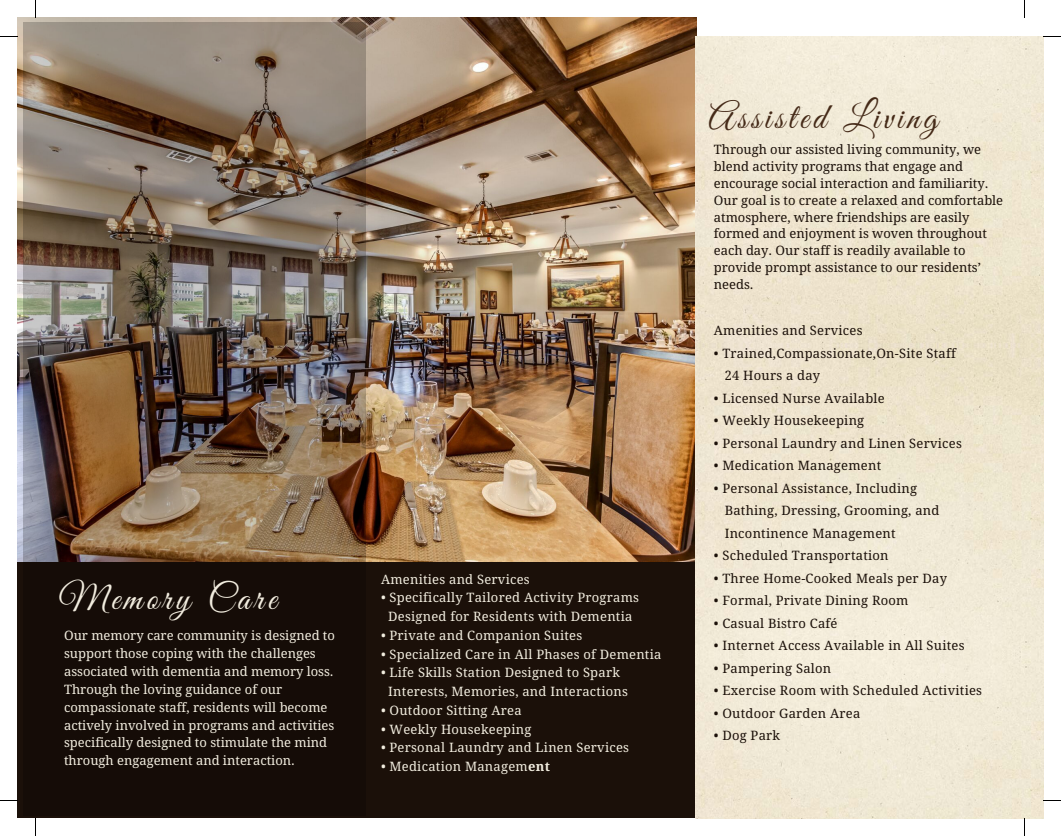
<style>
.page{position:relative;width:1061px;height:836px;background:#fff}
.page>*{position:absolute;margin:0;border:0;box-sizing:border-box;transform-origin:0 0}
.t1{font:36.38px "Great Vibes";letter-spacing:.11em;color:#452a18}
.t2{font:36.38px "Great Vibes";letter-spacing:.11em;color:#f2eddf}
.t3{font:13px/22.5px "Droid Serif";letter-spacing:.02em;color:#1b1009}
.t4{font:13px/18.8px "Droid Serif";letter-spacing:.02em;color:#f2eddf;text-align:center}
.t5{font:13px/16.9px "Droid Serif";color:#1b1009}
.t6{font:13px/17.8px "Droid Serif";color:#f2eddf}
.s1{font-weight:700}
</style>
<div class="page">
<img style="left:17px;top:18px;width:679px;height:544px">
<img style="left:695px;top:37px;width:348px;height:781px">
<div style="left:17px;top:562px;width:678px;height:256px;background:#1b1009"></div>
<img style="left:23px;top:22px;width:342px;height:540px">
<svg style="left:35px;top:0;width:1px;height:18px"></svg>
<svg style="left:0;top:36px;width:17px;height:1px"></svg>
<svg style="left:1024px;top:0;width:1px;height:18px"></svg>
<svg style="left:1043px;top:36px;width:18px;height:1px"></svg>
<svg style="left:1024px;top:818px;width:1px;height:18px"></svg>
<svg style="left:1043px;top:800px;width:18px;height:1px"></svg>
<svg style="left:35px;top:818px;width:1px;height:18px"></svg>
<svg style="left:0;top:800px;width:17px;height:1px"></svg>
<h1 class="t2" style="left:59px;top:578px;width:219px">Memory Care</h1>
<p class="t6" style="left:64px;top:627px;width:272px">Our memory care community is designed to support those coping with the challenges associated with dementia and memory loss.<br>Through the loving guidance of our compassionate staff, residents will become actively involved in programs and activities specifically designed to stimulate the mind through engagement and interaction.</p>
<p class="t4" style="left:381px;top:570px;width:150px">Amenities and Services</p>
<p class="t4" style="left:381px;top:588px;width:259px">• Specifically Tailored Activity Programs<br>Designed for Residents with Dementia</p>
<p class="t4" style="left:381px;top:626px;width:203px">• Private and Companion Suites</p>
<p class="t4" style="left:381px;top:645px;width:282px">• Specialized Care in All Phases of Dementia</p>
<p class="t4" style="left:388px;top:663px;width:241px;text-align:left;text-indent:-7px">• Life Skills Station Designed to Spark<br>Interests, Memories, and Interactions</p>
<p class="t4" style="left:381px;top:701px;width:142px">• Outdoor Sitting Area</p>
<p class="t4" style="left:381px;top:720px;width:152px">• Weekly Housekeeping</p>
<p class="t4" style="left:381px;top:738px;width:250px">• Personal Laundry and Linen Services</p>
<p class="t4" style="left:381px;top:757px;width:170px">• Medication Managem<span class="s1">ent</span></p>
<h1 class="t1" style="left:708px;top:97px;width:231px">Assisted Living</h1>
<p class="t5" style="left:714px;top:141px;width:291px">Through our assisted living community, we blend activity programs that engage and encourage social interaction and familiarity.<br>Our goal is to create a relaxed and comfortable atmosphere, where friendships are easily formed and enjoyment is woven throughout each day. Our staff is readily available to provide prompt assistance to our residents’ needs.</p>
<p class="t3" style="left:714px;top:319px;width:150px">Amenities and Services</p>
<p class="t3" style="left:725px;top:342px;width:233px;text-indent:-11px">• Trained,Compassionate,On-Site Staff<br>24 Hours a day</p>
<p class="t3" style="left:714px;top:387px;width:172px">• Licensed Nurse Available</p>
<p class="t3" style="left:714px;top:409px;width:152px">• Weekly Housekeeping</p>
<p class="t3" style="left:714px;top:432px;width:250px">• Personal Laundry and Linen Services</p>
<p class="t3" style="left:714px;top:454px;width:169px">• Medication Management</p>
<p class="t3" style="left:725px;top:477px;width:216px;text-indent:-11px">• Personal Assistance, Including<br>Bathing, Dressing, Grooming, and<br>Incontinence Management</p>
<p class="t3" style="left:714px;top:544px;width:176px">• Scheduled Transportation</p>
<p class="t3" style="left:714px;top:567px;width:235px">• Three Home-Cooked Meals per Day</p>
<p class="t3" style="left:714px;top:589px;width:196px">• Formal, Private Dining Room</p>
<p class="t3" style="left:714px;top:612px;width:125px">• Casual Bistro Café</p>
<p class="t3" style="left:714px;top:634px;width:252px">• Internet Access Available in All Suites</p>
<p class="t3" style="left:714px;top:657px;width:119px">• Pampering Salon</p>
<p class="t3" style="left:714px;top:679px;width:270px">• Exercise Room with Scheduled Activities</p>
<p class="t3" style="left:714px;top:702px;width:148px">• Outdoor Garden Area</p>
<p class="t3" style="left:714px;top:724px;width:68px">• Dog Park</p>
</div>
